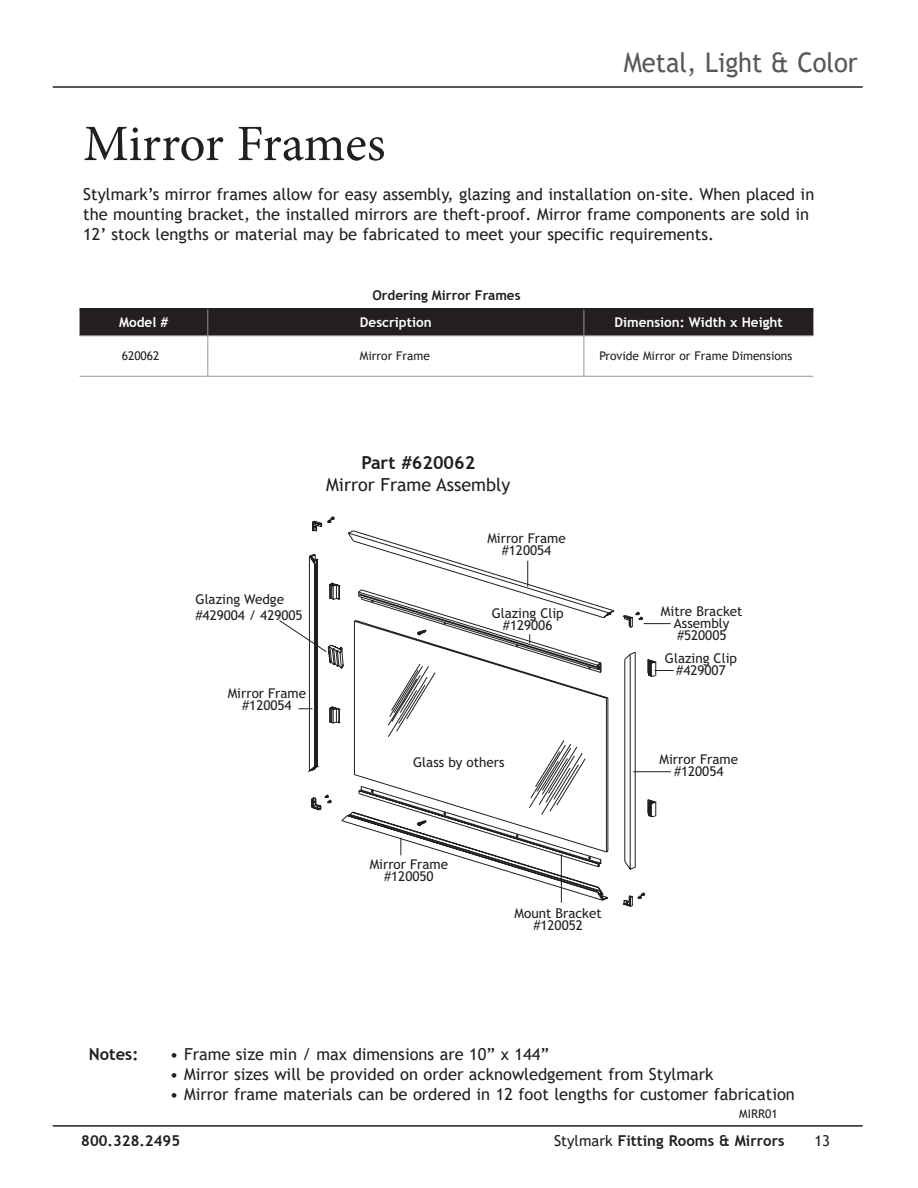
<style>
.page{position:relative;width:918px;height:1188px;background:#fff}
.page>*{position:absolute;margin:0;border:0;box-sizing:border-box;transform-origin:0 0}
.t1{font:51px "Minion Pro";letter-spacing:-.005em;color:#231f20}
.t2{font:27px "Trebuchet MS";color:#57585a;scale:.95 1}
.t3{font:18px "Trebuchet MS";color:#231f20}
.t4{font:700 18px "Trebuchet MS";color:#231f20}
.t5{font:16.5px/19.8px "Trebuchet MS";color:#231f20}
.t6{font:700 16.5px "Trebuchet MS";color:#231f20}
.t7{font:700 15px "Trebuchet MS";color:#231f20}
.t8{font:15px "Trebuchet MS";color:#231f20}
.t9{font:13.5px/12px "Trebuchet MS";color:#231f20;text-align:center}
.t10{font:700 13.5px "Trebuchet MS";color:#fff}
.t11{font:700 13.5px "Trebuchet MS";color:#231f20}
.t12{font:12px "Trebuchet MS";color:#231f20}
.s1{font-weight:400}
</style>
<div class="page">
<hr style="left:53px;top:86px;width:810px;height:2px;background:#231f20">
<hr style="left:53px;top:1125px;width:810px;height:2px;background:#231f20">
<svg style="left:309px;top:517px;width:39px;height:306px"></svg>
<svg style="left:348px;top:530px;width:308px;height:377px"></svg>
<svg style="left:361px;top:597px;width:295px;height:207px"></svg>
<svg style="left:298px;top:708px;width:14px;height:1px"></svg>
<svg style="left:400px;top:838px;width:1px;height:17px"></svg>
<hr style="left:561px;top:854px;width:1px;height:49px;background:#231f20">
<hr style="left:633px;top:771px;width:38px;height:1px;background:#231f20">
<svg style="left:655px;top:670px;width:19px;height:1px"></svg>
<svg style="left:644px;top:623px;width:27px;height:1px"></svg>
<svg style="left:527px;top:561px;width:1px;height:26px"></svg>
<svg style="left:279px;top:620px;width:64px;height:49px"></svg>
<div style="left:80px;top:310px;width:733px;height:25px;background:#231f20"></div>
<hr style="left:80px;top:335px;width:128px;height:1px;background:#939598">
<hr style="left:208px;top:335px;width:376px;height:1px;background:#939598">
<hr style="left:207px;top:336px;width:1px;height:40px;background:#939598">
<hr style="left:584px;top:335px;width:229px;height:1px;background:#939598">
<hr style="left:584px;top:336px;width:1px;height:40px;background:#939598">
<hr style="left:80px;top:376px;width:128px;height:1px;background:#939598">
<hr style="left:208px;top:376px;width:376px;height:1px;background:#939598">
<hr style="left:584px;top:376px;width:229px;height:1px;background:#939598">
<hr style="left:80px;top:308px;width:128px;height:2px;background:#231f20">
<hr style="left:208px;top:308px;width:376px;height:2px;background:#231f20">
<hr style="left:584px;top:308px;width:229px;height:2px;background:#231f20">
<p class="t1" style="left:83px;top:110px;width:304px">Mirror Frames</p>
<h2 class="t2" style="left:624px;top:45px;width:248px">Metal, Light &amp; Color</h2>
<p class="t5" style="left:83px;top:185px;width:733px">Stylmark’s mirror frames allow for easy assembly, glazing and installation on-site. When placed in the mounting bracket, the installed mirrors are theft-proof. Mirror frame components are sold in<br>12’ stock lengths or material may be fabricated to meet your specific requirements.</p>
<p class="t11" style="left:372px;top:287px;width:150px">Ordering Mirror Frames</p>
<p class="t10" style="left:119px;top:314px;width:51px">Model #</p>
<p class="t10" style="left:360px;top:314px;width:73px">Description</p>
<p class="t10" style="left:614px;top:314px;width:170px">Dimension: Width x Height</p>
<p class="t12" style="left:122px;top:349px;width:39px">620062</p>
<p class="t12" style="left:360px;top:349px;width:72px">Mirror Frame</p>
<p class="t12" style="left:599px;top:349px;width:194px">Provide Mirror or Frame Dimensions</p>
<p class="t4" style="left:361px;top:452px;width:115px">Part #620062</p>
<p class="t3" style="left:326px;top:473px;width:186px">Mirror Frame Assembly</p>
<p class="t9" style="left:196px;top:591px;width:109px;line-height:16.2px;text-align:left">Glazing Wedge #429004 / 429005</p>
<p class="t9" style="left:228px;top:687px;width:80px">Mirror Frame #120054</p>
<p class="t9" style="left:487px;top:532px;width:80px">Mirror Frame #120054</p>
<p class="t9" style="left:492px;top:607px;width:74px">Glazing Clip #129006</p>
<p class="t9" style="left:413px;top:756px;width:93px">Glass by others</p>
<p class="t9" style="left:370px;top:858px;width:80px">Mirror Frame #120050</p>
<p class="t9" style="left:515px;top:907px;width:89px">Mount Bracket #120052</p>
<p class="t9" style="left:661px;top:605px;width:83px">Mitre Bracket<br>Assembly #520005</p>
<p class="t9" style="left:665px;top:653px;width:74px">Glazing Clip #429007</p>
<p class="t9" style="left:660px;top:753px;width:80px">Mirror Frame #120054</p>
<p class="t6" style="left:89px;top:1044px;width:51px">Notes:</p>
<p class="t5" style="left:170px;top:1044px;width:381px">• Frame size min / max dimensions are 10” x 144”</p>
<p class="t5" style="left:170px;top:1064px;width:545px">• Mirror sizes will be provided on order acknowledgement from Stylmark</p>
<p class="t5" style="left:170px;top:1084px;width:626px">• Mirror frame materials can be ordered in 12 foot lengths for customer fabrication</p>
<p class="t12" style="left:739px;top:1106px;width:40px">MIRR01</p>
<p class="t7" style="left:81px;top:1132px;width:100px">800.328.2495</p>
<p class="t7" style="left:554px;top:1132px;width:232px"><span class="s1">Stylmark</span> Fitting Rooms &amp; Mirrors</p>
<p class="t8" style="left:814px;top:1132px;width:17px">13</p>
</div>
